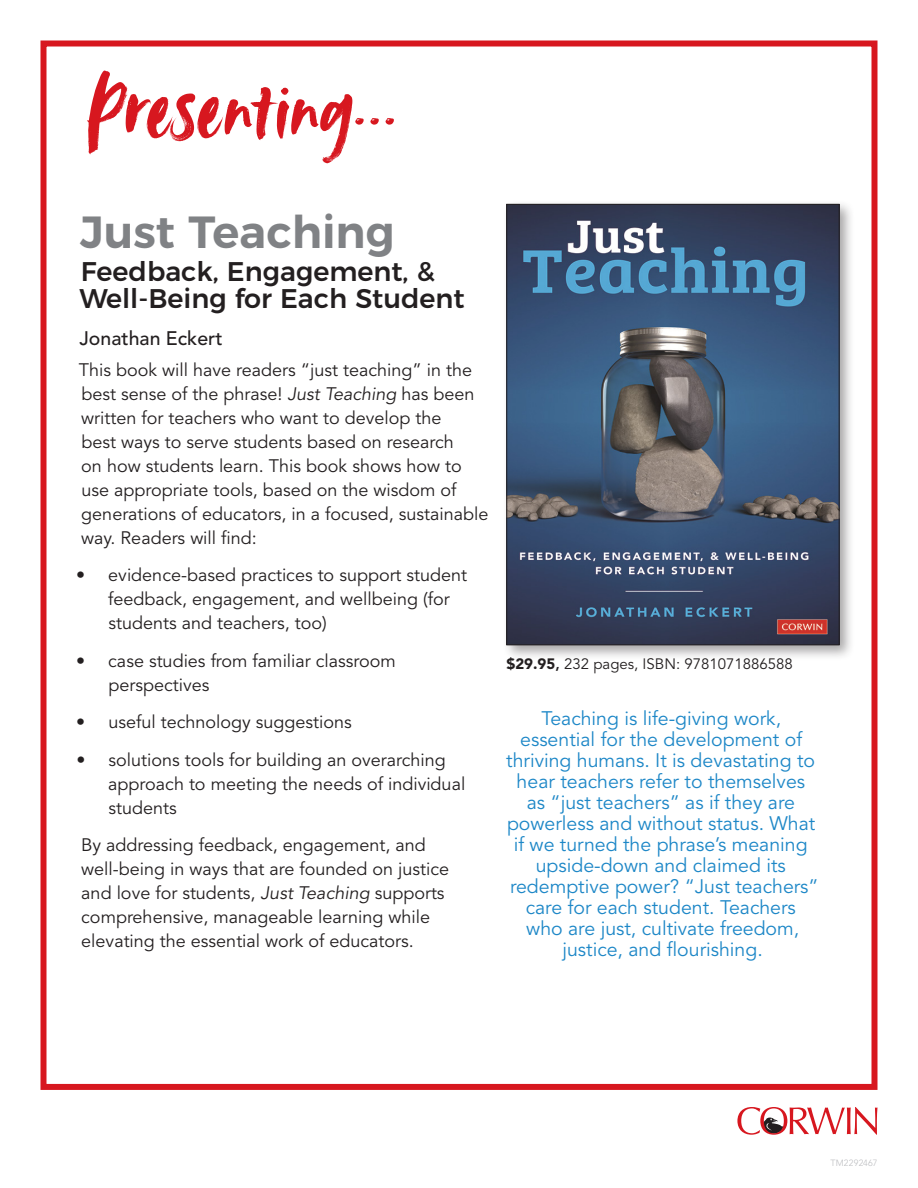
<style>
.page{position:relative;width:918px;height:1188px;background:#fff}
.page>*{position:absolute;margin:0;border:0;box-sizing:border-box;transform-origin:0 0}
.t1{font:90.6px "Avallon Alt";letter-spacing:.005em;color:#d7171f}
.Book_Title{font:600 45px "Montserrat";color:#808285}
.Subtitle{font:500 27px/27px "Montserrat";color:#231f20}
.Quote_Text{font:19.5px/21px "Avenir LT Std";color:#1d87c7;text-align:center}
.Authors{font:500 19.5px "Avenir LT Std";color:#231f20}
.Body_Text{font:18px/24px "Avenir LT Std";color:#231f20}
.Price_Line{font:15px "Avenir LT Std";color:#231f20}
.t2{font:300 9px "Avenir LT Std";letter-spacing:.02em;color:#bcbdc0}
.s1{font-style:italic}
.s2{font-weight:900}
.s3{font-weight:800}
</style>
<div class="page">
<div style="left:40px;top:40px;width:838px;height:1050px;border:6px solid #d7171f"></div>
<div style="left:502px;top:199px;width:353px;height:462px;background:#231f20;opacity:.4"></div>
<img style="left:509px;top:206px;width:328px;height:437px">
<div style="left:507px;top:204px;width:332px;height:441px;border:1px solid #231f20"></div>
<svg style="left:737px;top:1107px;width:141px;height:28px"></svg>
<p class="t1" style="left:87px;top:47px;width:314px">Presenting...</p>
<p class="Book_Title" style="left:80px;top:195px;width:316px">Just Teaching</p>
<p class="Subtitle" style="left:79px;top:256px;width:387px">Feedback, Engagement, &amp;<br>Well-Being for Each Student</p>
<p class="Authors" style="left:80px;top:327px;width:145px">Jonathan Eckert</p>
<p class="Body_Text" style="left:79px;top:358px;width:411px">This book will have readers “just teaching” in the best sense of the phrase! <span class="s1">Just Teaching</span> has been written for teachers who want to develop the<br>best ways to serve students based on research<br>on how students learn. This book shows how to use appropriate tools, based on the wisdom of generations of educators, in a focused, sustainable way. Readers will find:</p>
<p class="Body_Text" style="left:108px;top:564px;width:361px;text-indent:-32px">• evidence-based practices to support student feedback, engagement, and wellbeing (for students and teachers, too)</p>
<p class="Body_Text" style="left:109px;top:649px;width:289px;text-indent:-32px">• case studies from familiar classroom perspectives</p>
<p class="Body_Text" style="left:76px;top:711px;width:277px">• useful technology suggestions</p>
<p class="Body_Text" style="left:108px;top:748px;width:359px;text-indent:-32px">• solutions tools for building an overarching approach to meeting the needs of individual students</p>
<p class="Body_Text" style="left:81px;top:834px;width:370px">By addressing feedback, engagement, and well-being in ways that are founded on justice and love for students, <span class="s1">Just Teaching</span> supports comprehensive, manageable learning while elevating the essential work of educators.</p>
<p class="Price_Line" style="left:507px;top:655px;width:288px"><span class="s2">$29.95</span><span class="s3">,</span> 232 pages, ISBN: 9781071886588</p>
<p class="Quote_Text" style="left:506px;top:708px;width:314px">Teaching is life-giving work, essential for the development of thriving humans. It is devastating to hear teachers refer to themselves<br>as “just teachers” as if they are powerless and without status. What if we turned the phrase’s meaning upside-down and claimed its redemptive power? “Just teachers” care for each student. Teachers<br>who are just, cultivate freedom, justice, and flourishing.</p>
<p class="t2" style="left:831px;top:1157px;width:48px">TM2292467</p>
</div>
